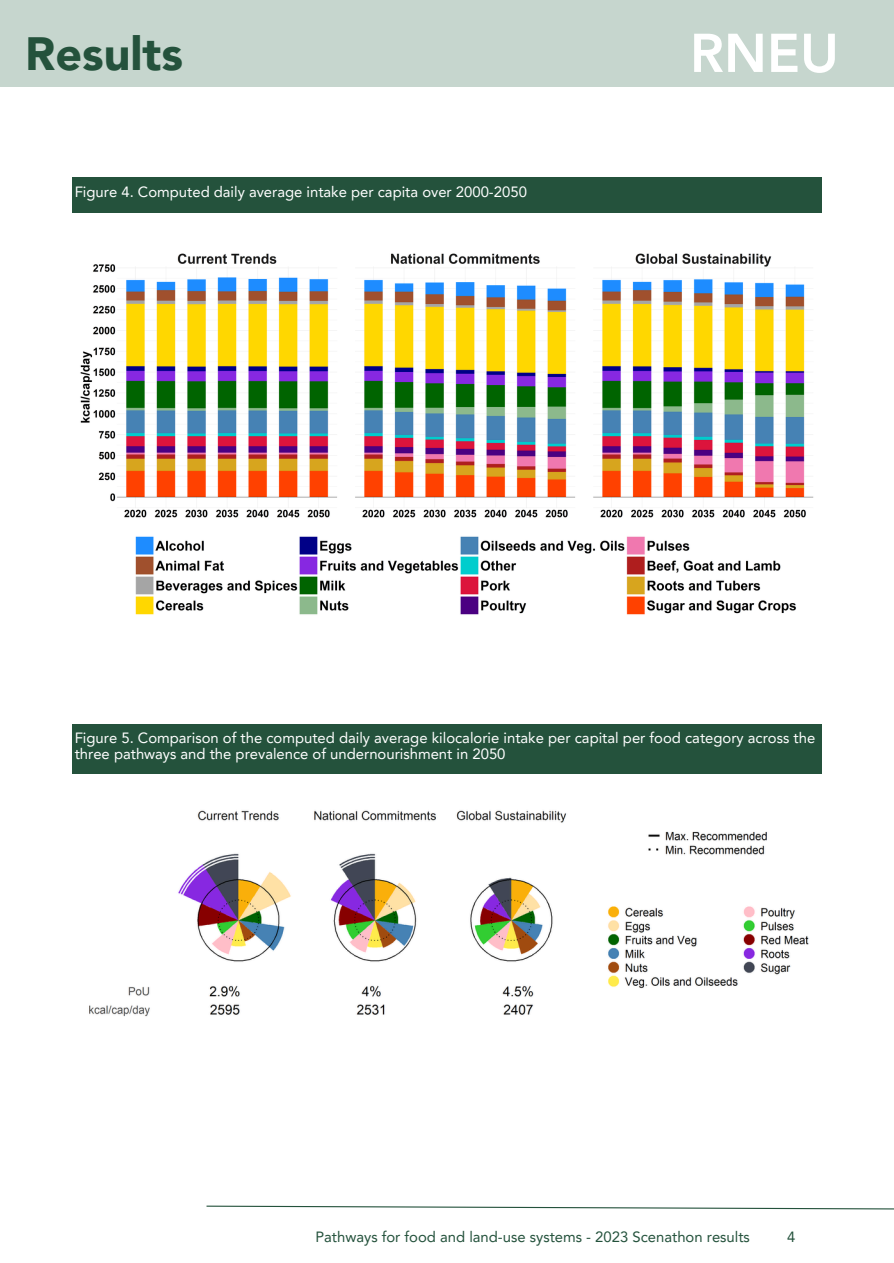
<style>
.page{position:relative;width:894px;height:1263px;background:#fff}
.page>*{position:absolute;margin:0;border:0;box-sizing:border-box;transform-origin:0 0}
.t1{font:800 54px "Avenir LT Pro";color:#fff}
.t2{font:900 46.65px "Avenir LT Pro";color:#24523c}
.t3{font:14.85px/15.8px "Avenir LT Pro";color:#fff}
.t4{font:14.85px "Avenir LT Pro";color:#24523c}
</style>
<div class="page">
<svg style="left:206px;top:1205px;width:687px;height:5px"></svg>
<div style="left:0;top:0;width:893px;height:86px;background:#c6d6ce"></div>
<div style="left:72px;top:177px;width:749px;height:35px;background:#24523c"></div>
<div style="left:72px;top:723px;width:749px;height:50px;background:#24523c"></div>
<img style="left:80px;top:253px;width:734px;height:362px">
<img style="left:89px;top:810px;width:720px;height:207px">
<h1 class="t2" style="left:25px;top:35px;width:159px">Results</h1>
<p class="t1" style="left:689px;top:31px;width:150px">RNEU</p>
<p class="t3" style="left:75px;top:185px;width:453px">Figure 4. Computed daily average intake per capita over 2000-2050</p>
<p class="t3" style="left:75px;top:731px;width:742px">Figure 5. Comparison of the computed daily average kilocalorie intake per capital per food category across the three pathways and the prevalence of undernourishment in 2050</p>
<h2 class="t4" style="left:315px;top:1230px;width:436px">Pathways for food and land-use systems - 2023 Scenathon results</h2>
<h2 class="t4" style="left:786px;top:1230px;width:10px">4</h2>
</div>
